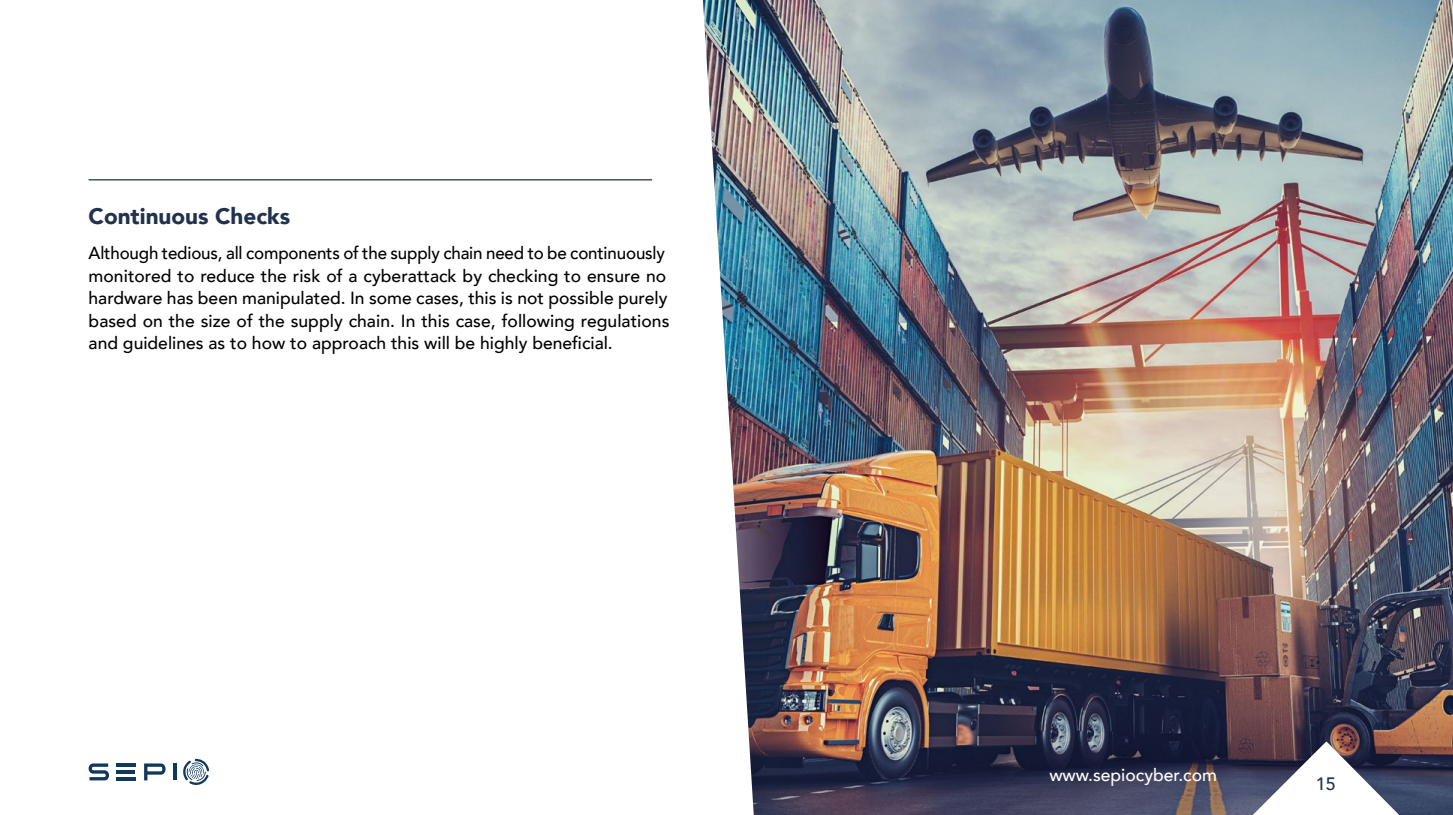
<style>
.page{position:relative;width:1453px;height:815px;background:#fff}
.page>*{position:absolute;margin:0;border:0;box-sizing:border-box;transform-origin:0 0}
.t1{font:900 22.5px "Avenir";color:#20324d}
.t2{font:500 17.88px "Avenir";color:#20324d}
.t3{font:500 17.5px/22.5px "Avenir";color:#000}
.t4{font:500 17.5px "Avenir";color:#fff}
</style>
<div class="page">
<img style="left:703px;top:0;width:750px;height:815px">
<svg style="left:1253px;top:741px;width:146px;height:74px"></svg>
<hr style="left:89px;top:179px;width:563px;height:1px;background:#20324d">
<svg style="left:89px;top:763px;width:20px;height:17px"></svg>
<svg style="left:144px;top:763px;width:22px;height:17px"></svg>
<hr style="left:173px;top:763px;width:4px;height:17px;background:#10385a">
<hr style="left:116px;top:763px;width:20px;height:4px;background:#10385a">
<hr style="left:116px;top:777px;width:20px;height:3px;background:#10385a">
<hr style="left:116px;top:770px;width:18px;height:4px;background:#10385a">
<svg style="left:183px;top:758px;width:26px;height:27px"></svg>
<p class="t1" style="left:89px;top:197px;width:203px">Continuous Checks</p>
<p class="t3" style="left:89px;top:241px;width:582px">Although tedious, all components of the supply chain need to be continuously monitored to reduce the risk of a cyberattack by checking to ensure no hardware has been manipulated In. some cases, this is not possible purely based on the size of the supply chain. In this case, following regulations and guidelines as to how to approach this will be highly beneficial.</p>
<p class="t4" style="left:1049px;top:759px;width:169px">www.sepiocyber.com</p>
<p class="t2" style="left:1316px;top:768px;width:21px">15</p>
</div>
